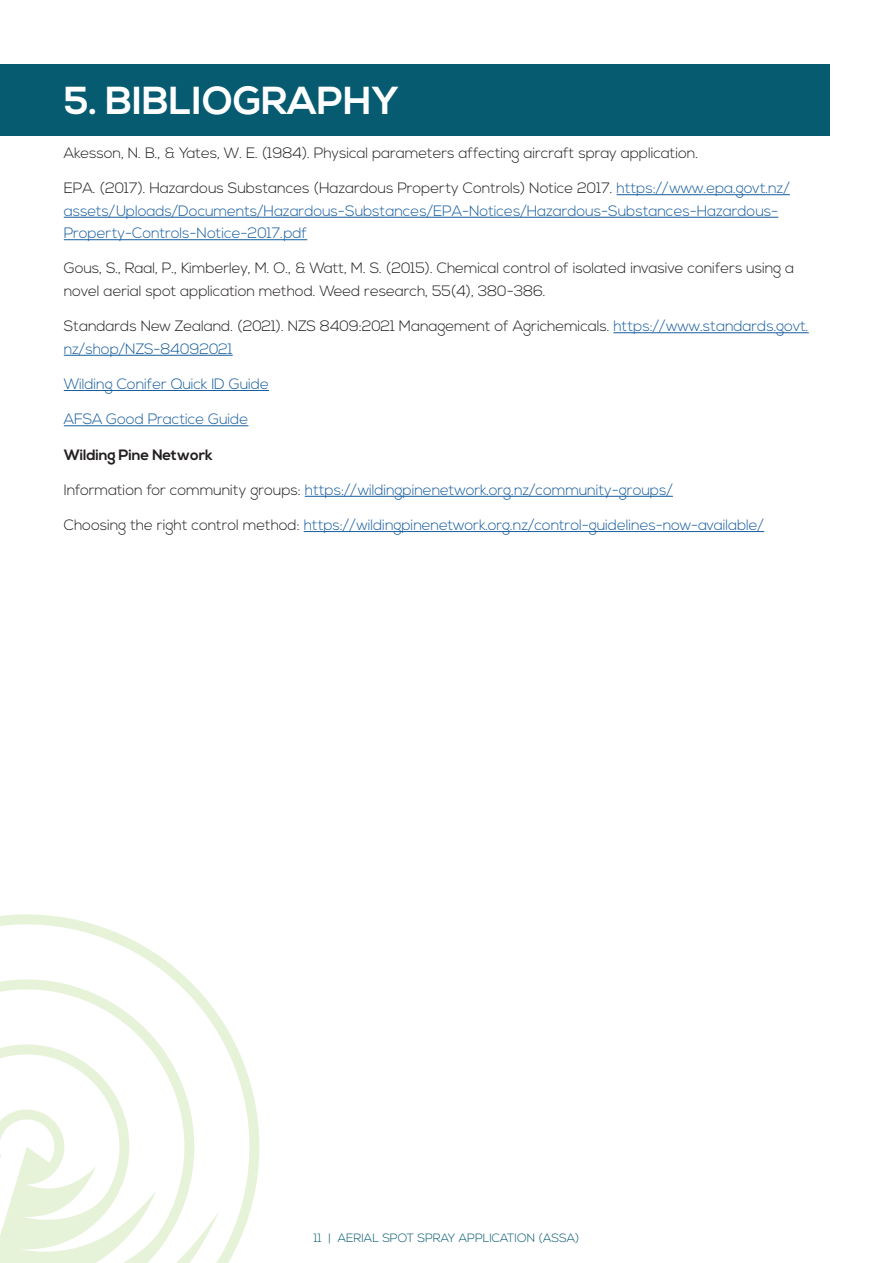
<style>
.page{position:relative;width:893px;height:1263px;background:#fff}
.page>*{position:absolute;margin:0;border:0;box-sizing:border-box;transform-origin:0 0}
.t1{font:700 39px "Nexa";color:#fff}
.BODY{font:300 15px/22.5px "Nexa";letter-spacing:-.01em;color:#175d9e}
.BODY-2{font:300 15px/22.5px "Nexa";letter-spacing:-.01em;color:#231f20}
.BODY-3{font:700 15px "Nexa";letter-spacing:-.01em;color:#231f20}
.t2{font:300 12px "Nexa";color:#065b70}
.s1{color:#231f20}
.s2{color:#175d9e}
</style>
<div class="page">
<svg style="left:0;top:914px;width:260px;height:349px"></svg>
<hr style="left:616px;top:194px;width:174px;height:1px;background:#175d9e">
<hr style="left:64px;top:217px;width:714px;height:1px;background:#175d9e">
<hr style="left:64px;top:239px;width:243px;height:1px;background:#175d9e">
<hr style="left:613px;top:332px;width:196px;height:1px;background:#175d9e">
<hr style="left:64px;top:355px;width:169px;height:1px;background:#175d9e">
<hr style="left:64px;top:390px;width:205px;height:1px;background:#175d9e">
<hr style="left:64px;top:425px;width:184px;height:1px;background:#175d9e">
<hr style="left:305px;top:496px;width:368px;height:1px;background:#175d9e">
<hr style="left:304px;top:531px;width:460px;height:1px;background:#175d9e">
<div style="left:0;top:64px;width:829px;height:72px;background:#065b70"></div>
<p class="t1" style="left:64px;top:78px;width:337px">5. BIBLIOGRAPHY</p>
<p class="BODY-2" style="left:64px;top:142px;width:636px">Akesson, N. B., &amp; Yates, W. E. (1984). Physical parameters affecting aircraft spray application.</p>
<p class="BODY" style="left:64px;top:177px;width:728px"><span class="s1">EPA. (2017). Hazardous Substances (Hazardous Property Controls) Notice 2017.</span> https://www.epa.govt.nz/ assets/Uploads/Documents/Hazardous-Substances/EPA-Notices/Hazardous-Substances-Hazardous-<br>Property-Controls-Notice-2017.pdf</p>
<p class="BODY-2" style="left:64px;top:258px;width:732px">Gous, S., Raal, P., Kimberley, M. O., &amp; Watt, M. S. (2015). Chemical control of isolated invasive conifers using a novel aerial spot application method. Weed research, 55(4), 380-386.</p>
<p class="BODY-2" style="left:64px;top:315px;width:746px">Standards New Zealand. (2021). NZS 8409:2021 Management of Agrichemicals. <span class="s2">https://www.standards.govt. nz/shop/NZS-84092021</span></p>
<p class="BODY" style="left:64px;top:373px;width:207px">Wilding Conifer Quick ID Guide</p>
<p class="BODY" style="left:64px;top:409px;width:186px">AFSA Good Practice Guide</p>
<p class="BODY-3" style="left:64px;top:446px;width:151px">Wilding Pine Network</p>
<p class="BODY" style="left:64px;top:479px;width:611px"><span class="s1">Information for community groups:</span> https://wildingpinenetwork.org.nz/community-groups/</p>
<p class="BODY" style="left:64px;top:514px;width:702px"><span class="s1">Choosing the right control method:</span> https://wildingpinenetwork.org.nz/control-guidelines-now-available/</p>
<p class="t2" style="left:314px;top:1231px;width:267px">11 | AERIAL SPOT SPRAY APPLICATION (ASSA)</p>
</div>
